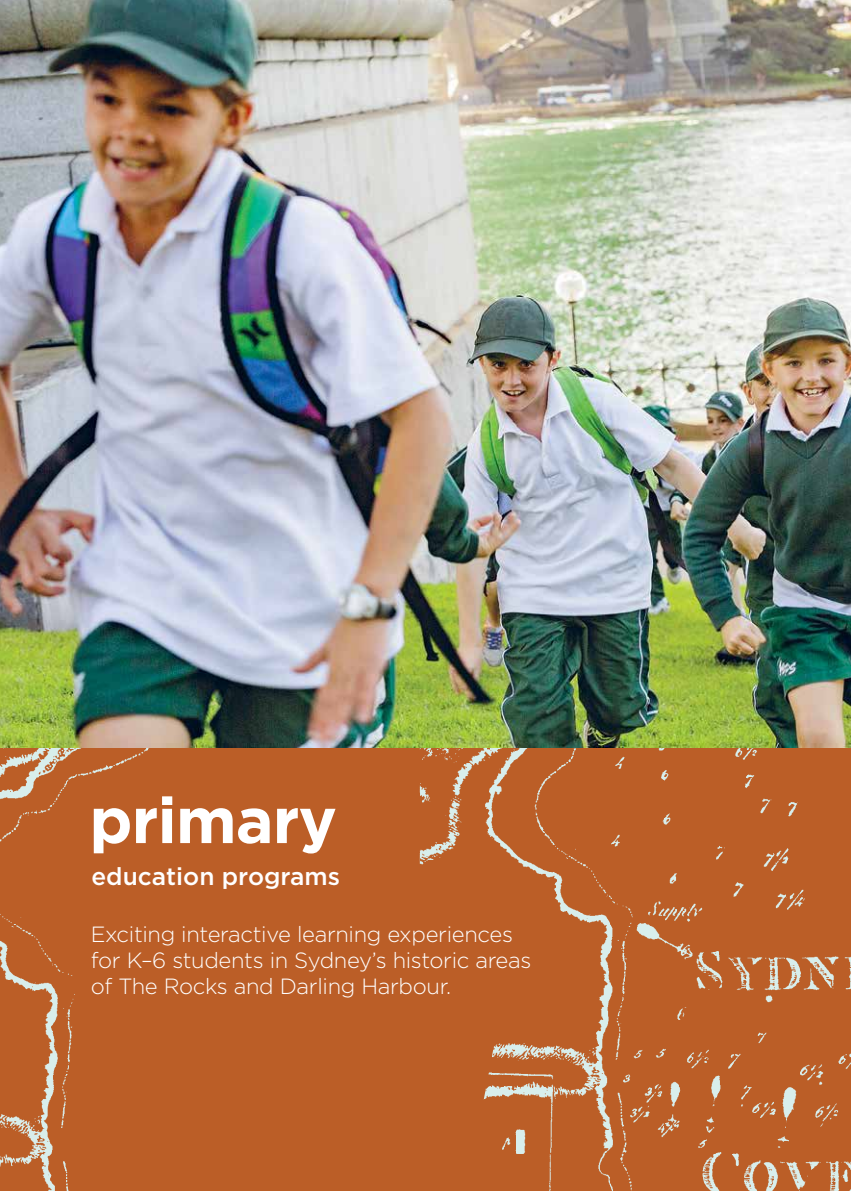
<style>
.page{position:relative;width:851px;height:1191px;background:#fff}
.page>*{position:absolute;margin:0;border:0;box-sizing:border-box;transform-origin:0 0}
.t1{font:700 64px "Gotham";letter-spacing:-.015em;color:#fff}
.t2{font:500 24.4px "Gotham";color:#fff}
.t3{font:300 22px/26px "Gotham";letter-spacing:-.015em;color:#fff}
</style>
<div class="page">
<img style="left:0;top:747px;width:63px;height:444px">
<img style="left:420px;top:747px;width:430px;height:444px">
<div style="left:50px;top:747px;width:370px;height:188px;background:#bb5e27"></div>
<div style="left:63px;top:898px;width:436px;height:293px;background:#bb5e27"></div>
<img style="left:0;top:0;width:850px;height:747px">
<h1 class="t1" style="left:89px;top:778px;width:249px">primary</h1>
<p class="t2" style="left:91px;top:860px;width:250px">education programs</p>
<p class="t3" style="left:91px;top:920px;width:442px">Exciting interactive learning experiences for K–6 students in Sydney’s historic areas of The Rocks and Darling Harbour.</p>
</div>
